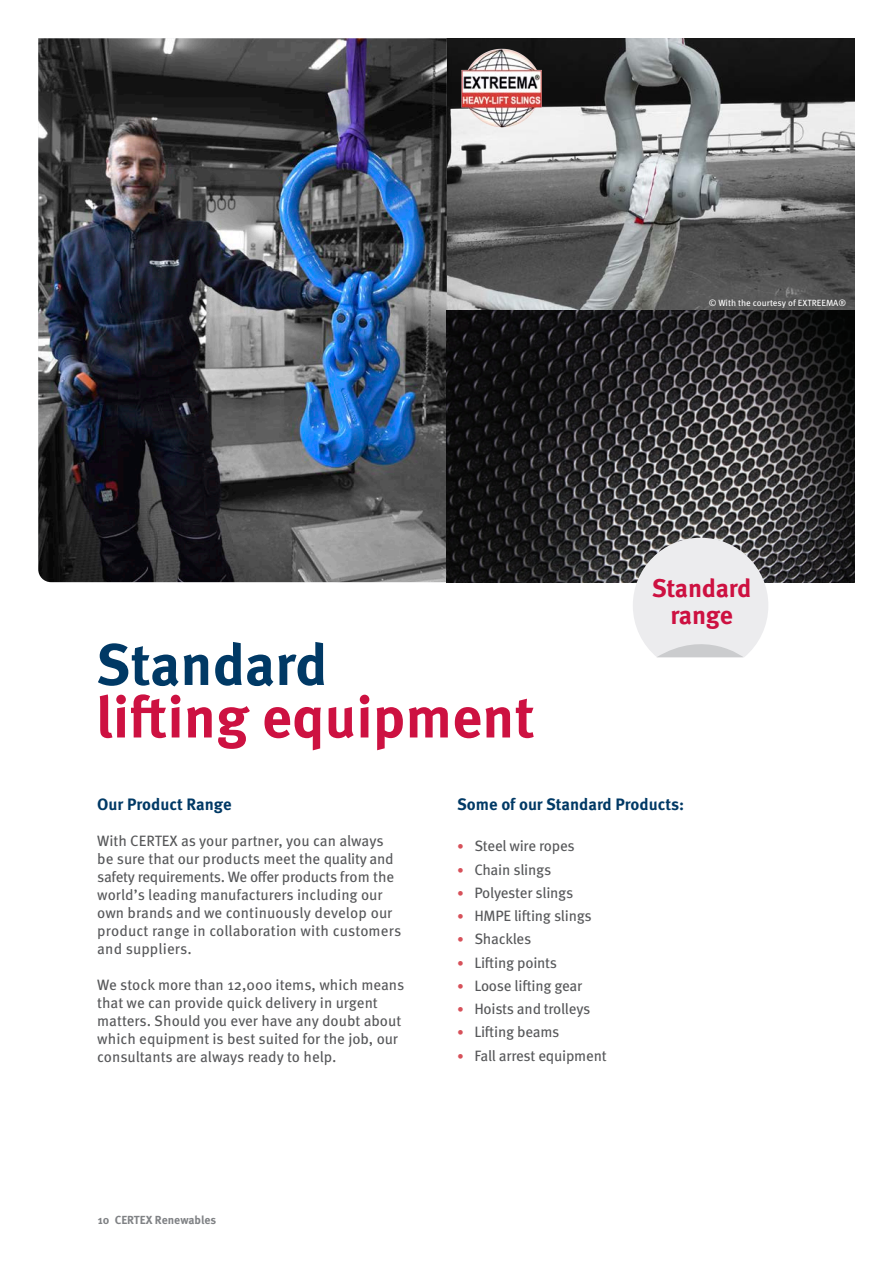
<style>
.page{position:relative;width:893px;height:1263px;background:#fff}
.page>*{position:absolute;margin:0;border:0;box-sizing:border-box;transform-origin:0 0}
.t1{font:700 58.2px/52.5px "Meta Pro";color:#cd1141}
.t2{font:700 25.5px "Meta Pro";letter-spacing:-.01em;color:#cd1141}
.t3{font:700 16.5px "Meta Pro";color:#003965}
.t4{font:15px/18px "Meta Pro";letter-spacing:-.005em;color:#57585a}
.t5{font:700 11.7px "Meta Pro";color:#808285}
.t6{font:9px "Meta Pro";color:#fff}
.s1{color:#003965}
.s2{font-size:13.2px;color:#d7515a}
</style>
<div class="page">
<img style="left:447px;top:38px;width:408px;height:544px">
<img style="left:38px;top:38px;width:409px;height:544px">
<svg style="left:447px;top:310px;width:407px;height:272px;background:#2b2a2c"></svg>
<svg style="left:633px;top:538px;width:135px;height:119px;background:#dad9db"></svg>
<img style="left:460px;top:47px;width:83px;height:81px">
<p class="t6" style="left:709px;top:296px;width:139px">© With the courtesy of EXTREEMA®</p>
<p class="t1" style="left:96px;top:635px;width:440px"><span class="s1">Standard<br></span>lifting equipment</p>
<p class="t2" style="left:652px;top:568px;width:101px">Standard</p>
<p class="t2" style="left:670px;top:595px;width:64px">range</p>
<p class="t3" style="left:97px;top:791px;width:136px">Our Product Range</p>
<p class="t4" style="left:97px;top:831px;width:305px">With CERTEX as your partner, you can always be sure that our products meet the quality and safety requirements. We offer products from the world’s leading manufacturers including our own brands and we continuously develop our product range in collaboration with customers and suppliers.</p>
<p class="t4" style="left:97px;top:975px;width:309px">We stock more than 12,000 items, which means that we can provide quick delivery in urgent matters. Should you ever have any doubt about which equipment is best suited for the job, our consultants are always ready to help.</p>
<p class="t3" style="left:457px;top:791px;width:229px">Some of our Standard Products:</p>
<p class="t4" style="left:457px;top:836px;width:119px"><span class="s2">•</span> Steel wire ropes</p>
<p class="t4" style="left:457px;top:859px;width:96px"><span class="s2">•</span> Chain slings</p>
<p class="t4" style="left:457px;top:883px;width:118px"><span class="s2">•</span> Polyester slings</p>
<p class="t4" style="left:457px;top:906px;width:136px"><span class="s2">•</span> HMPE lifting slings</p>
<p class="t4" style="left:457px;top:929px;width:76px"><span class="s2">•</span> Shackles</p>
<p class="t4" style="left:457px;top:952px;width:102px"><span class="s2">•</span> Lifting points</p>
<p class="t4" style="left:457px;top:976px;width:127px"><span class="s2">•</span> Loose lifting gear</p>
<p class="t4" style="left:457px;top:999px;width:135px"><span class="s2">•</span> Hoists and trolleys</p>
<p class="t4" style="left:457px;top:1022px;width:104px"><span class="s2">•</span> Lifting beams</p>
<p class="t4" style="left:457px;top:1045px;width:151px"><span class="s2">•</span> Fall arrest equipment</p>
<p class="t5" style="left:98px;top:1211px;width:120px">10 CERTEX Renewables</p>
</div>
